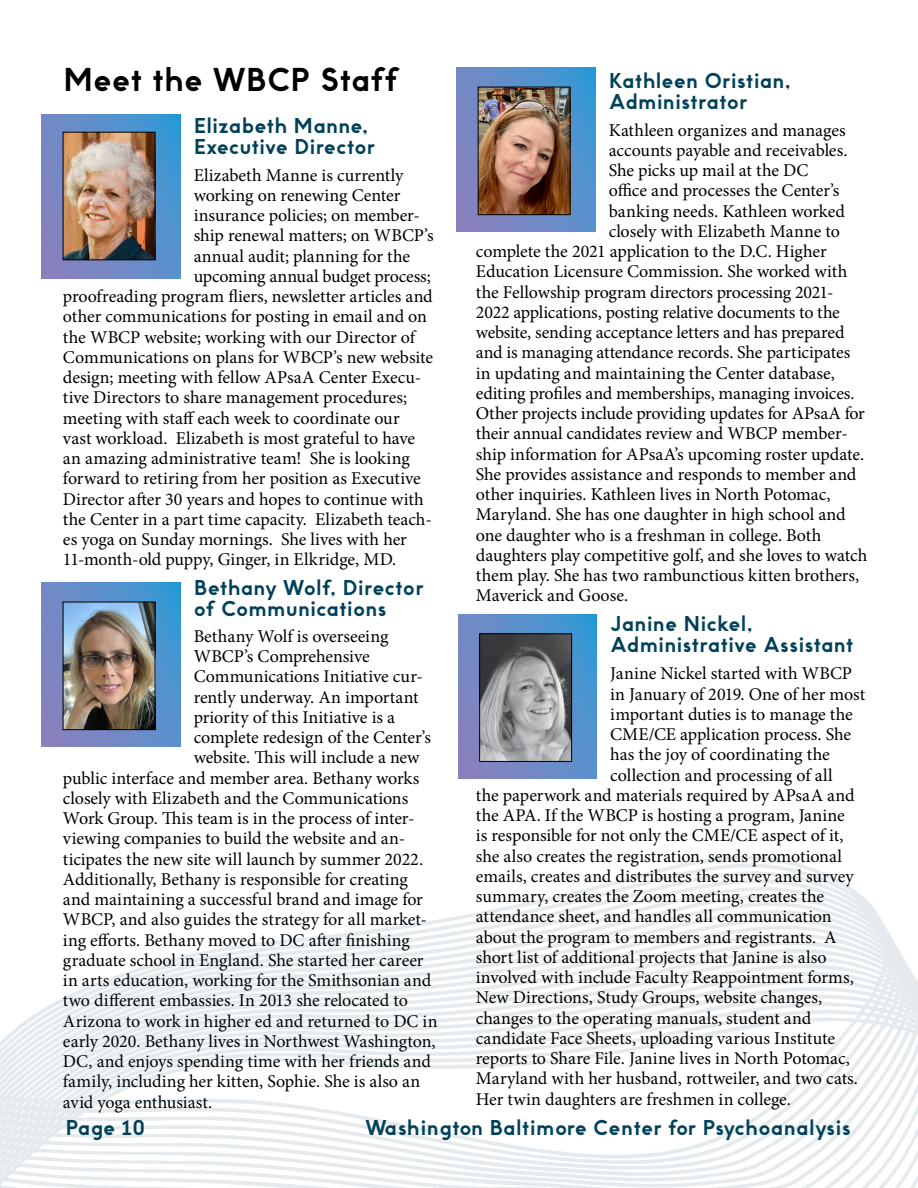
<style>
.page{position:relative;width:918px;height:1188px;background:#fff}
.page>*{position:absolute;margin:0;border:0;box-sizing:border-box;transform-origin:0 0}
.t1{font:700 30px "Futwora Pro";letter-spacing:-.01em;color:#000}
.t2{font:700 19.5px/21px "Futwora Pro";color:#004159}
.t3{font:18px "Minion Pro";letter-spacing:-.005em;color:#000}
.t4{font:17.85px "Myriad Pro";color:#000;scale:2.04 1}
</style>
<div class="page">
<svg style="left:42px;top:114px;width:138px;height:164px"></svg>
<svg style="left:42px;top:582px;width:138px;height:165px"></svg>
<img style="left:0;top:857px;width:918px;height:331px">
<img style="left:65px;top:134px;width:88px;height:124px">
<div style="left:63px;top:132px;width:92px;height:128px;border:1px solid #000"></div>
<img style="left:65px;top:604px;width:88px;height:124px">
<div style="left:63px;top:602px;width:92px;height:128px;border:1px solid #000"></div>
<svg style="left:457px;top:67px;width:138px;height:165px"></svg>
<img style="left:480px;top:89px;width:88px;height:124px">
<div style="left:478px;top:87px;width:92px;height:128px;border:1px solid #000"></div>
<svg style="left:458px;top:614px;width:139px;height:164px"></svg>
<img style="left:481px;top:635px;width:89px;height:125px">
<div style="left:479px;top:633px;width:93px;height:129px;border:1px solid #000"></div>
<h1 class="t1" style="left:63px;top:61px;width:337px">Meet the WBCP Staff</h1>
<p class="t2" style="left:194px;top:115px;width:183px">Elizabeth Manne,<br>Executive Director</p>
<p class="t3" style="left:194px;top:163px;width:211px">Elizabeth Manne is currently</p>
<p class="t3" style="left:194px;top:183px;width:208px">working on renewing Center</p>
<p class="t3" style="left:194px;top:203px;width:228px">insurance policies; on member-</p>
<p class="t3" style="left:194px;top:224px;width:242px">ship renewal matters; on WBCP’s</p>
<p class="t3" style="left:194px;top:244px;width:218px">annual audit; planning for the</p>
<p class="t3" style="left:194px;top:264px;width:239px">upcoming annual budget process;</p>
<p class="t3" style="left:63px;top:284px;width:371px">proofreading program fliers, newsletter articles and</p>
<p class="t3" style="left:63px;top:305px;width:366px">other communications for posting in email and on</p>
<p class="t3" style="left:63px;top:325px;width:354px">the WBCP website; working with our Director of</p>
<p class="t3" style="left:63px;top:345px;width:372px">Communications on plans for WBCP’s new website</p>
<p class="t3" style="left:63px;top:365px;width:360px">design; meeting with fellow APsaA Center Execu-</p>
<p class="t3" style="left:63px;top:386px;width:346px">tive Directors to share management procedures;</p>
<p class="t3" style="left:63px;top:406px;width:338px">meeting with staff each week to coordinate our</p>
<p class="t3" style="left:63px;top:426px;width:354px">vast workload. Elizabeth is most grateful to have</p>
<p class="t3" style="left:63px;top:446px;width:348px">an amazing administrative team! She is looking</p>
<p class="t3" style="left:63px;top:467px;width:359px">forward to retiring from her position as Executive</p>
<p class="t3" style="left:63px;top:487px;width:362px">Director after 30 years and hopes to continue with</p>
<p class="t3" style="left:63px;top:507px;width:370px">the Center in a part time capacity. Elizabeth teach-</p>
<p class="t3" style="left:63px;top:527px;width:345px">es yoga on Sunday mornings. She lives with her</p>
<p class="t3" style="left:63px;top:548px;width:335px">11-month-old puppy, Ginger, in Elkridge, MD.</p>
<p class="t2" style="left:194px;top:578px;width:232px">Bethany Wolf, Director of Communications</p>
<p class="t3" style="left:194px;top:624px;width:196px">Bethany Wolf is overseeing</p>
<p class="t3" style="left:194px;top:644px;width:178px">WBCP’s Comprehensive</p>
<p class="t3" style="left:194px;top:665px;width:231px">Communications Initiative cur-</p>
<p class="t3" style="left:194px;top:685px;width:227px">rently underway. An important</p>
<p class="t3" style="left:194px;top:705px;width:203px">priority of this Initiative is a</p>
<p class="t3" style="left:194px;top:725px;width:239px">complete redesign of the Center’s</p>
<p class="t3" style="left:194px;top:746px;width:227px">website. This will include a new</p>
<p class="t3" style="left:63px;top:766px;width:358px">public interface and member area. Bethany works</p>
<p class="t3" style="left:63px;top:786px;width:347px">closely with Elizabeth and the Communications</p>
<p class="t3" style="left:63px;top:806px;width:353px">Work Group. This team is in the process of inter-</p>
<p class="t3" style="left:63px;top:827px;width:344px">viewing companies to build the website and an-</p>
<p class="t3" style="left:63px;top:847px;width:362px">ticipates the new site will launch by summer 2022.</p>
<p class="t3" style="left:63px;top:867px;width:347px">Additionally, Bethany is responsible for creating</p>
<p class="t3" style="left:63px;top:887px;width:361px">and maintaining a successful brand and image for</p>
<p class="t3" style="left:63px;top:908px;width:365px">WBCP, and also guides the strategy for all market-</p>
<p class="t3" style="left:63px;top:928px;width:348px">ing efforts. Bethany moved to DC after finishing</p>
<p class="t3" style="left:63px;top:948px;width:362px">graduate school in England. She started her career</p>
<p class="t3" style="left:63px;top:968px;width:370px">in arts education, working for the Smithsonian and</p>
<p class="t3" style="left:63px;top:989px;width:346px">two different embassies. In 2013 she relocated to</p>
<p class="t3" style="left:63px;top:1009px;width:376px">Arizona to work in higher ed and returned to DC in</p>
<p class="t3" style="left:63px;top:1029px;width:374px">early 2020. Bethany lives in Northwest Washington,</p>
<p class="t3" style="left:63px;top:1049px;width:369px">DC, and enjoys spending time with her friends and</p>
<p class="t3" style="left:63px;top:1070px;width:359px">family, including her kitten, Sophie. She is also an</p>
<p class="t3" style="left:63px;top:1090px;width:151px">avid yoga enthusiast.</p>
<p class="t2" style="left:609px;top:70px;width:184px">Kathleen Oristian,<br>Administrator</p>
<p class="t3" style="left:609px;top:118px;width:238px">Kathleen organizes and manages</p>
<p class="t3" style="left:609px;top:138px;width:240px">accounts payable and receivables.</p>
<p class="t3" style="left:609px;top:158px;width:201px">She picks up mail at the DC</p>
<p class="t3" style="left:609px;top:179px;width:232px">office and processes the Center’s</p>
<p class="t3" style="left:609px;top:199px;width:238px">banking needs. Kathleen worked</p>
<p class="t3" style="left:609px;top:219px;width:233px">closely with Elizabeth Manne to</p>
<p class="t3" style="left:476px;top:239px;width:352px">complete the 2021 application to the D.C. Higher</p>
<p class="t3" style="left:476px;top:260px;width:373px">Education Licensure Commission. She worked with</p>
<p class="t3" style="left:476px;top:280px;width:359px">the Fellowship program directors processing 2021-</p>
<p class="t3" style="left:476px;top:300px;width:366px">2022 applications, posting relative documents to the</p>
<p class="t3" style="left:476px;top:320px;width:370px">website, sending acceptance letters and has prepared</p>
<p class="t3" style="left:476px;top:341px;width:376px">and is managing attendance records. She participates</p>
<p class="t3" style="left:476px;top:361px;width:361px">in updating and maintaining the Center database,</p>
<p class="t3" style="left:476px;top:381px;width:380px">editing profiles and memberships, managing invoices.</p>
<p class="t3" style="left:476px;top:401px;width:391px">Other projects include providing updates for APsaA for</p>
<p class="t3" style="left:476px;top:422px;width:373px">their annual candidates review and WBCP member-</p>
<p class="t3" style="left:476px;top:442px;width:390px">ship information for APsaA’s upcoming roster update.</p>
<p class="t3" style="left:476px;top:462px;width:382px">She provides assistance and responds to member and</p>
<p class="t3" style="left:476px;top:482px;width:356px">other inquiries. Kathleen lives in North Potomac,</p>
<p class="t3" style="left:476px;top:503px;width:371px">Maryland. She has one daughter in high school and</p>
<p class="t3" style="left:476px;top:523px;width:347px">one daughter who is a freshman in college. Both</p>
<p class="t3" style="left:476px;top:543px;width:393px">daughters play competitive golf, and she loves to watch</p>
<p class="t3" style="left:476px;top:563px;width:385px">them play. She has two rambunctious kitten brothers,</p>
<p class="t3" style="left:476px;top:584px;width:154px">Maverick and Goose.</p>
<p class="t2" style="left:610px;top:614px;width:245px">Janine Nickel,<br>Administrative Assistant</p>
<p class="t3" style="left:610px;top:661px;width:243px">Janine Nickel started with WBCP</p>
<p class="t3" style="left:610px;top:682px;width:256px">in January of 2019. One of her most</p>
<p class="t3" style="left:610px;top:702px;width:244px">important duties is to manage the</p>
<p class="t3" style="left:610px;top:722px;width:242px">CME/CE application process. She</p>
<p class="t3" style="left:610px;top:742px;width:221px">has the joy of coordinating the</p>
<p class="t3" style="left:610px;top:763px;width:224px">collection and processing of all</p>
<p class="t3" style="left:476px;top:783px;width:380px">the paperwork and materials required by APsaA and</p>
<p class="t3" style="left:476px;top:803px;width:370px">the APA. If the WBCP is hosting a program, Janine</p>
<p class="t3" style="left:476px;top:823px;width:369px">is responsible for not only the CME/CE aspect of it,</p>
<p class="t3" style="left:476px;top:844px;width:368px">she also creates the registration, sends promotional</p>
<p class="t3" style="left:476px;top:864px;width:379px">emails, creates and distributes the survey and survey</p>
<p class="t3" style="left:476px;top:884px;width:350px">summary, creates the Zoom meeting, creates the</p>
<p class="t3" style="left:476px;top:904px;width:357px">attendance sheet, and handles all communication</p>
<p class="t3" style="left:476px;top:925px;width:362px">about the program to members and registrants. A</p>
<p class="t3" style="left:476px;top:945px;width:352px">short list of additional projects that Janine is also</p>
<p class="t3" style="left:476px;top:965px;width:380px">involved with include Faculty Reappointment forms,</p>
<p class="t3" style="left:476px;top:985px;width:348px">New Directions, Study Groups, website changes,</p>
<p class="t3" style="left:476px;top:1006px;width:337px">changes to the operating manuals, student and</p>
<p class="t3" style="left:476px;top:1026px;width:361px">candidate Face Sheets, uploading various Institute</p>
<p class="t3" style="left:476px;top:1046px;width:376px">reports to Share File. Janine lives in North Potomac,</p>
<p class="t3" style="left:476px;top:1066px;width:384px">Maryland with her husband, rottweiler, and two cats.</p>
<p class="t3" style="left:476px;top:1087px;width:317px">Her twin daughters are freshmen in college.</p>
<p class="t4" style="left:406px;top:79px;width:427px;rotate:90deg">For printing purposes always rasterize the vector gradient</p>
<p class="t4" style="left:408px;top:625px;width:281px;rotate:90deg">For printing purposes always rasterize</p>
<p class="t4" style="left:429px;top:625px;width:202px;rotate:90deg">The Gradients angle is 135°</p>
<p class="t2" style="left:66px;top:1118px;width:81px">Page 10</p>
<p class="t2" style="left:365px;top:1118px;width:488px">Washington Baltimore Center for Psychoanalysis</p>
</div>
